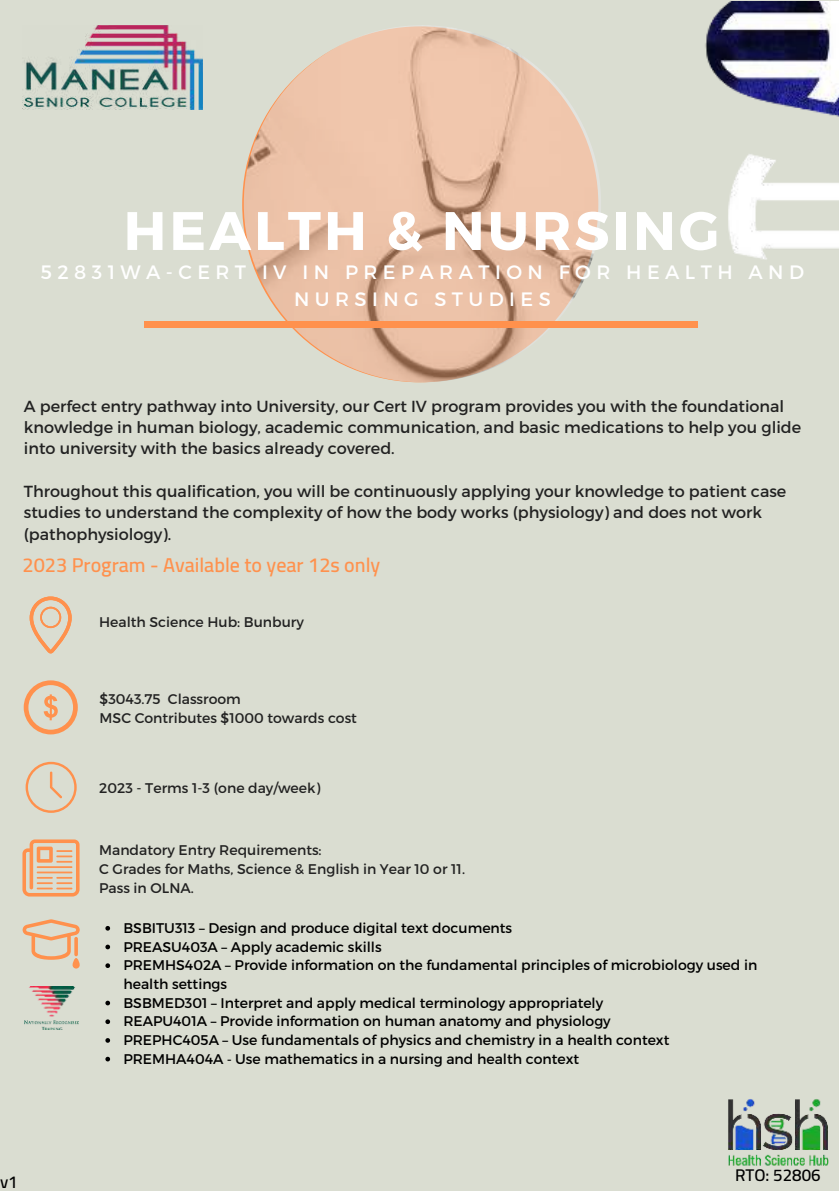
<style>
.page{position:relative;width:839px;height:1191px;background:#fff}
.page>*{position:absolute;margin:0;border:0;box-sizing:border-box;transform-origin:0 0}
.t1{font:700 54.2px "Montserrat";letter-spacing:.06em;color:#fff}
.t2{font:600 20px "Cairo";color:#ff914d}
.t3{font:19.4px/26.4px "Montserrat";letter-spacing:.28em;color:#fff;text-align:center}
.t4{font:600 17px "Cairo";color:#000}
.t5{font:16px/21.4px "Montserrat";color:#222}
.t6{font:14px/18.6px "Montserrat";color:#000}
.t7{font:14px/18.6px "Montserrat";color:#222}
.s1{font-family:"Noto Sans"}
</style>
<div class="page">
<div style="left:0;top:0;width:838px;height:1191px;background:#daddd1"></div>
<svg style="left:23px;top:919px;width:57px;height:41px"></svg>
<svg style="left:74px;top:937px;width:4px;height:19px"></svg>
<div style="left:73px;top:958px;width:7px;height:11px;background:#ff914d;border-radius:4px"></div>
<svg style="left:30px;top:597px;width:42px;height:56px"></svg>
<svg style="left:22px;top:839px;width:58px;height:58px"></svg>
<img style="left:244px;top:25px;width:357px;height:357px;border-radius:50%">
<img style="left:461px;top:2px;width:377px;height:376px">
<div style="left:144px;top:322px;width:554px;height:6px;background:#ff914d"></div>
<svg style="left:24px;top:680px;width:54px;height:54px"></svg>
<svg style="left:26px;top:762px;width:51px;height:51px"></svg>
<img style="left:24px;top:986px;width:55px;height:44px">
<img style="left:728px;top:1099px;width:101px;height:67px">
<img style="left:22px;top:25px;width:181px;height:84px">
<svg style="left:105px;top:926px;width:5px;height:5px"></svg>
<svg style="left:105px;top:945px;width:5px;height:4px"></svg>
<svg style="left:105px;top:963px;width:5px;height:5px"></svg>
<svg style="left:105px;top:1001px;width:5px;height:4px"></svg>
<svg style="left:105px;top:1019px;width:5px;height:5px"></svg>
<svg style="left:105px;top:1038px;width:5px;height:5px"></svg>
<svg style="left:105px;top:1057px;width:5px;height:4px"></svg>
<h1 class="t1" style="left:124px;top:197px;width:597px">HEALTH &amp; NURSING</h1>
<h3 class="t3" style="left:41px;top:259px;width:764px">52831WA-CERT IV IN PREPARATION FOR HEALTH AND<br>NURSING STUDIES</h3>
<p class="t5" style="left:24px;top:395px;width:779px">A perfect entry pathway into University, our Cert IV program provides you with the foundational knowledge in human biology, academic communication, and basic medications to help you glide into university with the basics already covered.</p>
<p class="t5" style="left:24px;top:481px;width:764px">Throughout this qualification, you will be continuously applying your knowledge to patient case studies to understand the complexity of how the body works (physiology) and does not work (pathophysiology).</p>
<h2 class="t2" style="left:22px;top:548px;width:359px">2023 Program - Available to year 12s only</h2>
<p class="t7" style="left:99px;top:612px;width:206px">Health Science Hub: Bunbury</p>
<p class="t7" style="left:100px;top:690px;width:259px">$3043.75 Classroom<br>MSC Contributes $1000 towards cost</p>
<p class="t7" style="left:99px;top:779px;width:222px">2023 - Terms 1-3 (one day/week)</p>
<p class="t7" style="left:99px;top:841px;width:367px">Mandatory Entry Requirements:<br>C Grades for Maths, Science &amp; English in Year 10 or 11.<br>Pass in OLNA.</p>
<p class="t6" style="left:123px;top:919px;width:635px">BSBITU313 – Design and produce digital text documents<br>PREASU403A – Apply academic skills<br>PREMHS402A – Provide information on the fundamental principles of microbiology used in health settings<br>BSBMED301 – Interpret and apply medical terminology appropriately<br>REAPU401A – Provide information on human anatomy and physiology<br>PREPHC405A – Use fundamentals of physics and chemistry in a health context PREMHA404A <span class="s1">‐</span> Use mathematics in a nursing and health context</p>
<p class="t4" style="left:0;top:1168px;width:19px">v1</p>
<p class="t4" style="left:735px;top:1160px;width:87px">RTO: 52806</p>
</div>
